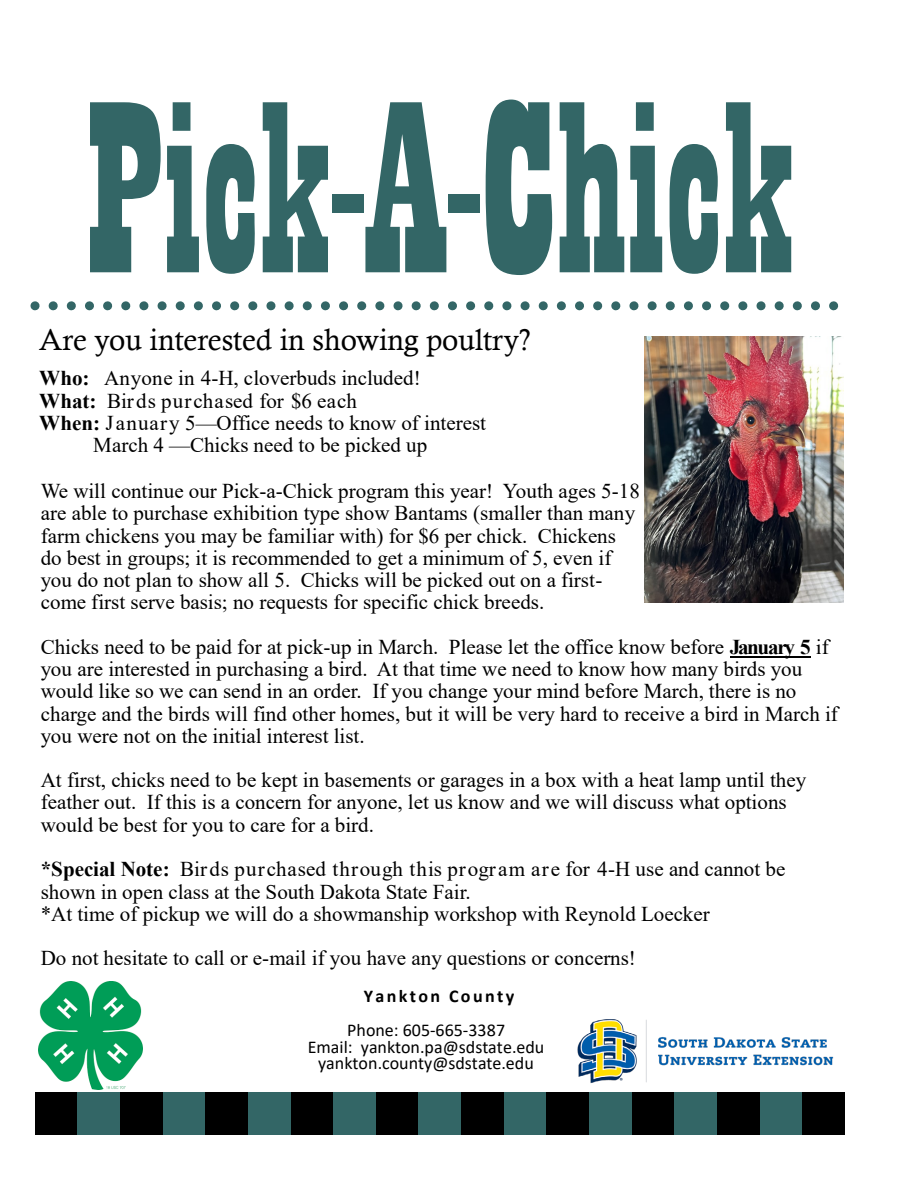
<style>
.page{position:relative;width:918px;height:1188px;background:#fff}
.page>*{position:absolute;margin:0;border:0;box-sizing:border-box;transform-origin:0 0}
.t1{font:255.15px "Playbill";color:#366}
.t2{font:30px "Calisto";color:#000}
.t3{font:21.15px "Times New Roman";color:#000}
.t4{font:21px/22.2px "Times New Roman";color:#000}
.t5{font:18px/16.5px "Calibri";color:#000;text-align:center}
.t6{font:700 18px "Calibri";letter-spacing:.13em;color:#000}
.s1{font-weight:700}
</style>
<div class="page">
<div style="left:35px;top:1092px;width:43px;height:43px;background:#000"></div>
<div style="left:78px;top:1092px;width:42px;height:43px;background:#366"></div>
<div style="left:120px;top:1092px;width:43px;height:43px;background:#000"></div>
<div style="left:163px;top:1092px;width:42px;height:43px;background:#366"></div>
<div style="left:205px;top:1092px;width:43px;height:43px;background:#000"></div>
<div style="left:248px;top:1092px;width:43px;height:43px;background:#366"></div>
<div style="left:291px;top:1092px;width:42px;height:43px;background:#000"></div>
<div style="left:333px;top:1092px;width:43px;height:43px;background:#366"></div>
<div style="left:376px;top:1092px;width:43px;height:43px;background:#000"></div>
<div style="left:419px;top:1092px;width:42px;height:43px;background:#366"></div>
<div style="left:461px;top:1092px;width:43px;height:43px;background:#000"></div>
<div style="left:504px;top:1092px;width:43px;height:43px;background:#366"></div>
<div style="left:547px;top:1092px;width:42px;height:43px;background:#000"></div>
<div style="left:589px;top:1092px;width:43px;height:43px;background:#366"></div>
<div style="left:632px;top:1092px;width:42px;height:43px;background:#000"></div>
<div style="left:674px;top:1092px;width:43px;height:43px;background:#366"></div>
<div style="left:717px;top:1092px;width:43px;height:43px;background:#000"></div>
<div style="left:760px;top:1092px;width:42px;height:43px;background:#366"></div>
<div style="left:802px;top:1092px;width:43px;height:43px;background:#000"></div>
<svg style="left:35px;top:301px;width:804px;height:9px"></svg>
<img style="left:38px;top:981px;width:104px;height:109px">
<hr style="left:730px;top:656px;width:81px;height:2px;background:#000">
<img style="left:577px;top:1019px;width:257px;height:64px">
<img style="left:644px;top:336px;width:200px;height:266px">
<h1 class="t1" style="left:85px;top:61px;width:711px">Pick-A-Chick</h1>
<h2 class="t2" style="left:39px;top:322px;width:493px">Are you interested in showing poultry?</h2>
<p class="t3" style="left:39px;top:363px;width:383px"><span class="s1">Who:</span> Anyone in 4-H, cloverbuds included!</p>
<p class="t4" style="left:39px;top:389px;width:319px"><span class="s1">What:</span> Birds purchased for $6 each</p>
<p class="t4" style="left:39px;top:411px;width:448px"><span class="s1">When:</span> January 5—Office needs to know of interest</p>
<p class="t4" style="left:93px;top:433px;width:335px">March 4 —Chicks need to be picked up</p>
<p class="t4" style="left:41px;top:479px;width:601px">We will continue our Pick-a-Chick program this year! Youth ages 5-18 are able to purchase exhibition type show Bantams (smaller than many farm chickens you may be familiar with) for $6 per chick. Chickens do best in groups; it is recommended to get a minimum of 5, even if you do not plan to show all 5. Chicks will be picked out on a first&shy;come first serve basis; no requests for specific chick breeds.</p>
<p class="t3" style="left:41px;top:632px;width:790px">Chicks need to be paid for at pick-up in March. Please let the office know before <span class="s1">January 5</span> if</p>
<p class="t4" style="left:41px;top:657px;width:799px">you are interested in purchasing a bird. At that time we need to know how many birds you would like so we can send in an order. If you change your mind before March, there is no charge and the birds will find other homes, but it will be very hard to receive a bird in March if you were not on the initial interest list.</p>
<p class="t4" style="left:41px;top:769px;width:767px">At first, chicks need to be kept in basements or garages in a box with a heat lamp until they feather out. If this is a concern for anyone, let us know and we will discuss what options would be best for you to care for a bird.</p>
<p class="t4" style="left:41px;top:857px;width:746px"><span class="s1">*Special Note:</span> Birds purchased through this program are for 4-H use and cannot be shown in open class at the South Dakota State Fair.<br>*At time of pickup we will do a showmanship workshop with Reynold Loecker</p>
<p class="t4" style="left:41px;top:946px;width:597px">Do not hesitate to call or e-mail if you have any questions or concerns!</p>
<p class="t6" style="left:364px;top:983px;width:152px">Yankton County</p>
<p class="t5" style="left:308px;top:1021px;width:238px">Phone: 605-665-3387<br>Email: yankton.pa@sdstate.edu yankton.county@sdstate.edu</p>
</div>
